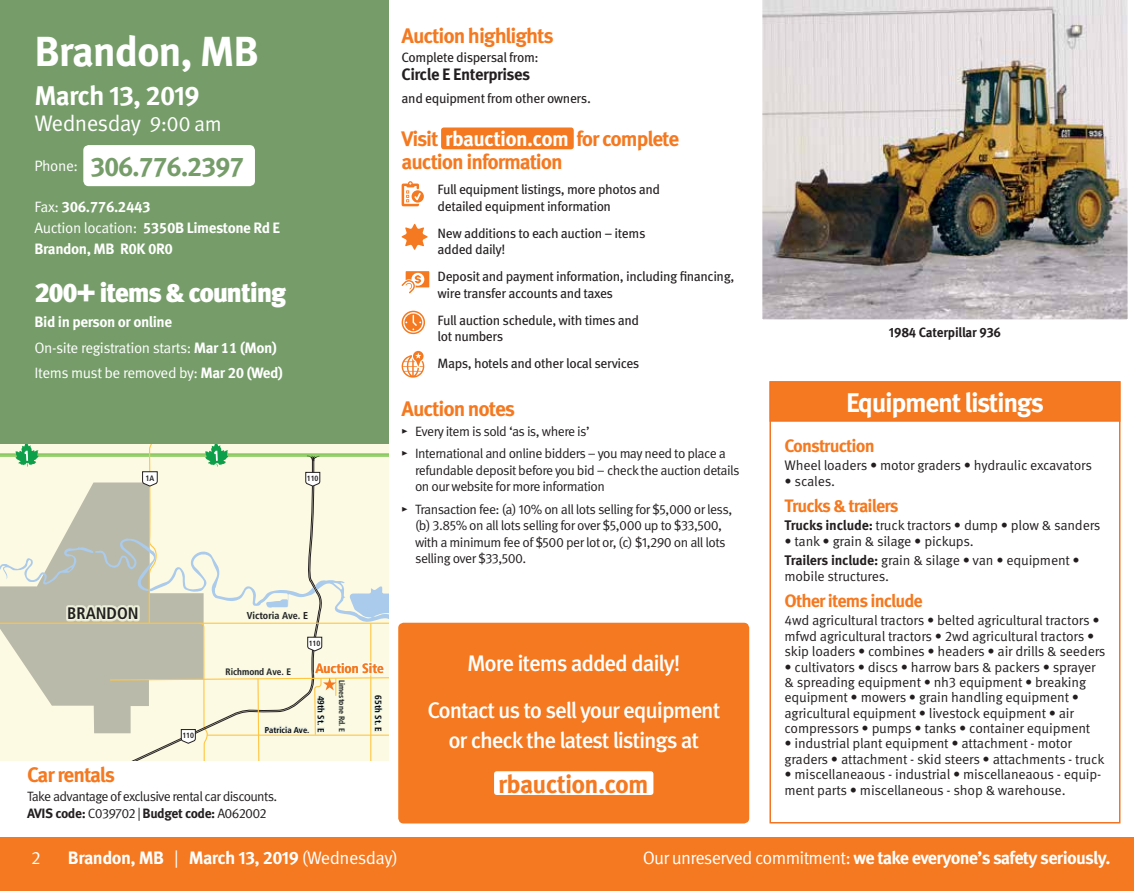
<style>
.page{position:relative;width:1134px;height:891px;background:#fff}
.page>*{position:absolute;margin:0;border:0;box-sizing:border-box;transform-origin:0 0}
.t1{font:700 42px "Meta Pro";letter-spacing:-.03em;color:#fff}
.t2{font:700 27px "Meta Pro";letter-spacing:-.05em;color:#fff}
.t3{font:700 27px "Meta Pro";color:#769d69}
.t4{font:900 27px "Meta Pro";letter-spacing:-.05em;color:#fff}
.t5{font:700 25.5px "Meta Pro";letter-spacing:-.03em;color:#f47920}
.t6{font:500 22.5px/47.2px "Meta Pro";letter-spacing:-.05em;color:#fff;text-align:center}
.t7{font:22.5px "Meta Pro";letter-spacing:-.03em;color:#fff}
.t8{font:700 21px/22.5px "Meta Pro";letter-spacing:-.05em;color:#f47920}
.t9{font:700 18px "Meta Pro";letter-spacing:-.04em;color:#fff}
.t10{font:700 18px "Meta Pro";letter-spacing:-.05em;color:#f47920}
.t11{font:18px "Meta Pro";color:#fff}
.t12{font:700 condensed 16.65px "Frutiger LT Std";color:#010101}
.t13{font:700 16.5px "Meta Pro";letter-spacing:-.03em;color:#231f20}
.t14{font:15px/25.5px "Meta Pro";letter-spacing:-.03em;color:#fff}
.t15{font:700 15px/21px "Meta Pro";letter-spacing:-.03em;color:#fff}
.t16{font:13.8px/15.3px "Meta Pro";letter-spacing:-.015em;color:#231f20}
.t17{font:13.5px/16.5px "Meta Pro";letter-spacing:-.04em;color:#231f20}
.t18{font:13.5px/16.5px "Meta Pro";letter-spacing:-.03em;color:#231f20}
.t19{font:700 13.5px "Meta Pro";letter-spacing:-.015em;color:#231f20}
.t20{font:700 condensed 13.5px "Frutiger LT Std";color:#f47920}
.t21{font:700 condensed 10.05px "Frutiger LT Std";color:#010101}
.t22{font:700 condensed 9.3px "Frutiger LT Std";color:#010101}
.t23{font:700 condensed 9px "Frutiger LT Std";color:#010101}
.t24{font:700 condensed 8.4px "Frutiger LT Std";color:#010101}
.t25{font:700 condensed 7.95px "Frutiger LT Std";color:#231f20}
.t26{font:700 condensed 7.8px "Frutiger LT Std";color:#010101}
.t27{font:700 condensed 7.5px "Frutiger LT Std";letter-spacing:-.02em;color:#231f20}
.s1{font-size:21px}
.s2{font-weight:400}
.s3{font-weight:700}
.s4{color:#fff}
.s5{font-family:"Meta Cond Pro"}
</style>
<div class="page">
<div style="left:0;top:837px;width:1134px;height:54px;background:#f47920"></div>
<svg style="left:0;top:444px;width:388px;height:316px;background:#e7e6d0"></svg>
<div style="left:0;top:0;width:388px;height:444px;background:#769d69"></div>
<div style="left:83px;top:145px;width:172px;height:41px;background:#fff;border-radius:5px"></div>
<div style="left:441px;top:128px;width:133px;height:21px;background:#f47920;border-radius:3px"></div>
<svg style="left:402px;top:181px;width:22px;height:25px"></svg>
<svg style="left:401px;top:224px;width:27px;height:26px"></svg>
<svg style="left:402px;top:271px;width:27px;height:22px"></svg>
<svg style="left:402px;top:311px;width:23px;height:23px"></svg>
<svg style="left:402px;top:351px;width:22px;height:27px"></svg>
<div style="left:770px;top:381px;width:350px;height:443px;border:2px solid #f47521"></div>
<div style="left:770px;top:382px;width:350px;height:39px;background:#f47920"></div>
<div style="left:770px;top:381px;width:350px;height:41px;border:2px solid #f47521"></div>
<img style="left:762px;top:0;width:366px;height:320px">
<div style="left:398px;top:623px;width:351px;height:201px;background:#f47920;border-radius:5px"></div>
<div style="left:494px;top:771px;width:159px;height:24px;background:#fff;border-radius:3px"></div>
<h1 class="t1" style="left:34px;top:19px;width:226px">Brandon, MB</h1>
<h2 class="t2" style="left:34px;top:75px;width:167px">March 13, 2019</h2>
<h3 class="t7" style="left:34px;top:106px;width:189px">Wednesday <span class="s1">9:00 am</span></h3>
<h2 class="t3" style="left:34px;top:145px;width:212px"><sup>Phone:</sup> 306.776.2397</h2>
<p class="t15" style="left:34px;top:195px;width:247px"><span class="s2">Fax:</span> 306.776.2443<br><span class="s2">Auction location:</span> 5350B Limestone Rd E<br>Brandon, MB R0K 0R0</p>
<h2 class="t4" style="left:34px;top:271px;width:253px">200+ items &amp; counting</h2>
<p class="t14" style="left:34px;top:308px;width:250px"><span class="s3">Bid in person or online<br></span>On-site registration starts: <span class="s3">Mar 11 (Mon)<br></span>Items must be removed by: <span class="s3">Mar 20 (Wed)</span></p>
<p class="t25" style="left:145px;top:473px;width:10px">1A</p>
<p class="t27" style="left:307px;top:474px;width:13px">110</p>
<p class="t12" style="left:67px;top:603px;width:73px">BRANDON</p>
<p class="t27" style="left:182px;top:731px;width:13px">110</p>
<p class="t21" style="left:247px;top:610px;width:63px">Victoria Ave. E</p>
<p class="t22" style="left:226px;top:666px;width:67px">Richmond Ave. E</p>
<p class="t27" style="left:309px;top:639px;width:13px">110</p>
<p class="t20" style="left:315px;top:661px;width:70px">Auction Site</p>
<p class="t24" style="left:265px;top:725px;width:46px">Patricia Ave.</p>
<p class="t23" style="left:326px;top:696px;width:38px;rotate:90deg">49th St. E</p>
<p class="t26" style="left:346px;top:680px;width:54px;rotate:90deg">Limestone Rd. E</p>
<p class="t23" style="left:383px;top:695px;width:38px;rotate:90deg">65th St. E</p>
<h3 class="t8" style="left:27px;top:762px;width:90px">Car rentals</h3>
<p class="t17" style="left:27px;top:787px;width:252px">Take advantage of exclusive rental car discounts.<br><span class="s3">AVIS code:</span> C039702 | <span class="s3">Budget code:</span> A062002</p>
<h3 class="t8" style="left:402px;top:23px;width:154px">Auction highlights</h3>
<p class="t18" style="left:402px;top:49px;width:139px">Complete dispersal from:</p>
<p class="t13" style="left:402px;top:62px;width:130px">Circle E Enterprises</p>
<p class="t18" style="left:402px;top:89px;width:191px">and equipment from other owners.</p>
<h3 class="t8" style="left:402px;top:126px;width:279px">Visit <span class="s4">rbauction.com</span> for complete auction information</h3>
<p class="t18" style="left:438px;top:181px;width:224px">Full equipment listings, more photos and detailed equipment information</p>
<p class="t18" style="left:438px;top:224px;width:209px">New additions to each auction – items added daily!</p>
<p class="t18" style="left:438px;top:268px;width:298px">Deposit and payment information, including financing, wire transfer accounts and taxes</p>
<p class="t18" style="left:438px;top:311px;width:203px">Full auction schedule, with times and lot numbers</p>
<p class="t18" style="left:438px;top:355px;width:203px">Maps, hotels and other local services</p>
<h3 class="t8" style="left:402px;top:396px;width:115px">Auction notes</h3>
<p class="t17" style="left:402px;top:419px;width:326px;line-height:22.5px"><span class="s5">▶</span> Every item is sold ‘as is, where is’<br><span class="s5">▶</span> International and online bidders – you may need to place a</p>
<p class="t17" style="left:415px;top:461px;width:326px">refundable deposit before you bid – check the auction details on our website for more information</p>
<p class="t17" style="left:415px;top:500px;width:319px;text-indent:-14px"><span class="s5">▶</span> Transaction fee: (a) 10% on all lots selling for $5,000 or less, (b) 3.85% on all lots selling for over $5,000 up to $33,500, with a minimum fee of $500 per lot or, (c) $1,290 on all lots selling over $33,500.</p>
<h3 class="t6" style="left:427px;top:638px;width:295px">More items added daily!<br>Contact us to sell your equipment</h3>
<h3 class="t6" style="left:448px;top:716px;width:252px">or check the latest listings at</h3>
<h3 class="t5" style="left:498px;top:764px;width:152px">rbauction.com</h3>
<p class="t19" style="left:889px;top:322px;width:114px">1984 Caterpillar 936</p>
<h2 class="t2" style="left:846px;top:381px;width:199px">Equipment listings</h2>
<h3 class="t10" style="left:784px;top:431px;width:92px">Construction</h3>
<p class="t16" style="left:784px;top:457px;width:309px">Wheel loaders • motor graders • hydraulic excavators</p>
<p class="t16" style="left:784px;top:472px;width:52px">• scales.</p>
<h3 class="t10" style="left:784px;top:491px;width:116px">Trucks &amp; trailers</h3>
<p class="t16" style="left:784px;top:517px;width:318px"><span class="s3">Trucks include:</span> truck tractors • dump • plow &amp; sanders</p>
<p class="t16" style="left:784px;top:530px;width:297px;line-height:19.8px">• tank • grain &amp; silage • pickups.<br><span class="s3">Trailers include:</span> grain &amp; silage • van • equipment •</p>
<p class="t16" style="left:784px;top:567px;width:106px">mobile structures.</p>
<h3 class="t10" style="left:784px;top:587px;width:140px">Other items include</h3>
<p class="t16" style="left:784px;top:612px;width:323px">4wd agricultural tractors • belted agricultural tractors • mfwd agricultural tractors • 2wd agricultural tractors • skip loaders • combines • headers • air drills &amp; seeders</p>
<p class="t16" style="left:784px;top:658px;width:313px">• cultivators • discs • harrow bars &amp; packers • sprayer &amp; spreading equipment • nh3 equipment • breaking equipment • mowers • grain handling equipment • agricultural equipment • livestock equipment • air compressors • pumps • tanks • container equipment</p>
<p class="t16" style="left:784px;top:735px;width:322px">• industrial plant equipment • attachment - motor graders • attachment - skid steers • attachments - truck</p>
<p class="t16" style="left:784px;top:766px;width:318px">• miscellaneaous - industrial • miscellaneaous - equip&shy;ment parts • miscellaneous - shop &amp; warehouse.</p>
<h3 class="t11" style="left:31px;top:844px;width:11px">2</h3>
<h3 class="t9" style="left:68px;top:844px;width:332px">Brandon, MB <span class="s2">|</span> March 13, 2019 <span class="s2">(Wednesday)</span></h3>
<h3 class="t9" style="left:643px;top:844px;width:469px"><span class="s2">Our unreserved commitment:</span> we take everyone’s safety seriously.</h3>
</div>
